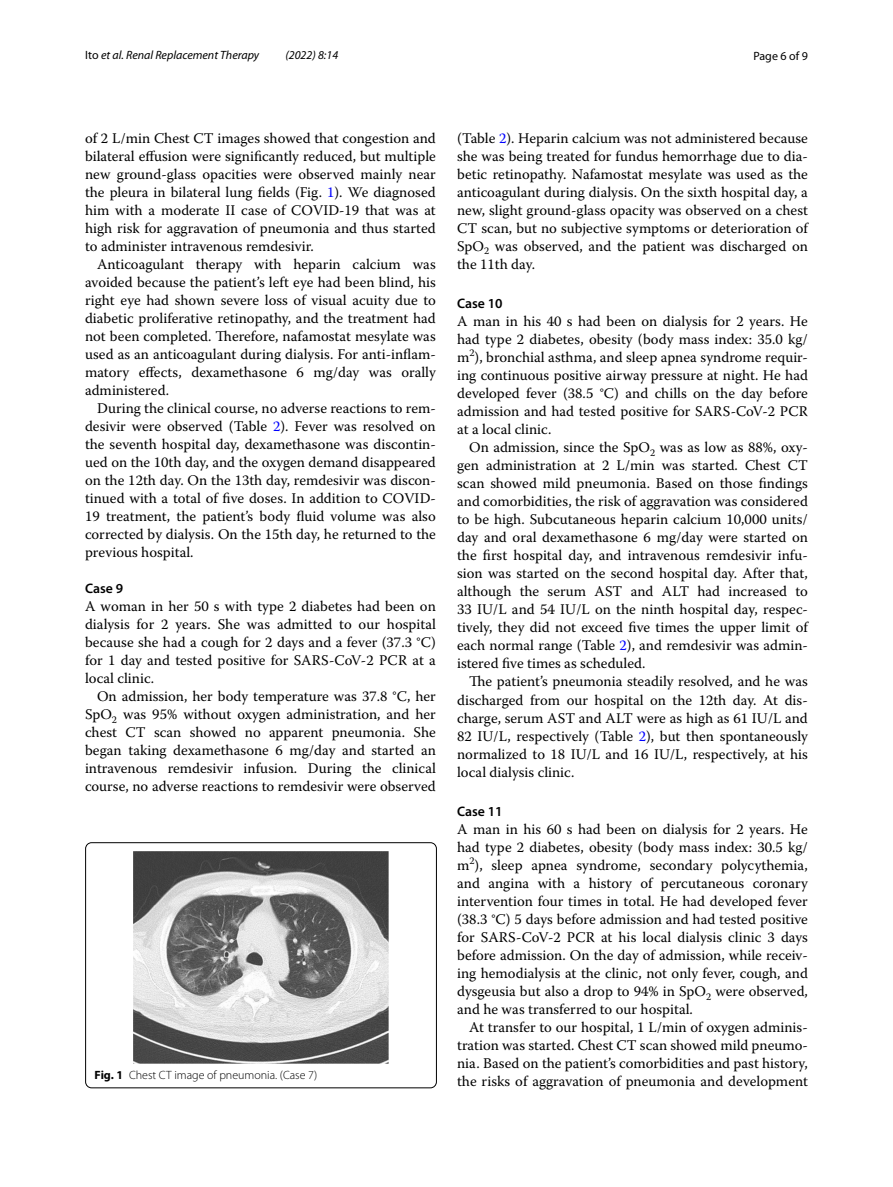
<style>
.page{position:relative;width:893px;height:1187px;background:#fff}
.page>*{position:absolute;margin:0;border:0;box-sizing:border-box;transform-origin:0 0}
.t1{font:14.7px/18px "Warnock Pro";color:#000;text-align:justify}
.t2{font:600 13.8px "Myriad Pro";color:#000}
.t3{font:italic 12px "Myriad Pro";color:#000}
.t4{font:300 12px "Myriad Pro";color:#000}
.t5{font:12px "Myriad Pro";color:#000}
.s1{font-style:normal}
.s2{color:#00f}
.s3{font-weight:700}
</style>
<div class="page">
<img style="left:134px;top:851px;width:254px;height:212px">
<div style="left:85px;top:842px;width:352px;height:245px;border:1px solid #000;border-radius:6px"></div>
<p class="t3" style="left:85px;top:48px;width:176px"><span class="s1">Ito</span> et al. Renal Replacement Therapy</p>
<p class="t3" style="left:285px;top:48px;width:54px">(2022) 8:14</p>
<p class="t5" style="left:753px;top:48px;width:56px">Page 6 of 9</p>
<p class="t1" style="left:85px;top:128px;width:352px">of 2 L/min Chest CT images showed that congestion and bilateral effusion were significantly reduced, but multiple new ground-glass opacities were observed mainly near the pleura in bilateral lung fields (Fig. <span class="s2">1</span>). We diagnosed him with a moderate II case of COVID-19 that was at high risk for aggravation of pneumonia and thus started to administer intravenous remdesivir.</p>
<p class="t1" style="left:85px;top:254px;width:352px;text-indent:12px">Anticoagulant therapy with heparin calcium was avoided because the patient’s left eye had been blind, his right eye had shown severe loss of visual acuity due to diabetic proliferative retinopathy, and the treatment had not been completed. Therefore, nafamostat mesylate was used as an anticoagulant during dialysis. For anti-inflam&shy;matory effects, dexamethasone 6 mg/day was orally administered.</p>
<p class="t1" style="left:85px;top:398px;width:352px;text-indent:12px">During the clinical course, no adverse reactions to rem&shy;desivir were observed (Table <span class="s2">2</span>). Fever was resolved on the seventh hospital day, dexamethasone was discontin&shy;ued on the 10th day, and the oxygen demand disappeared on the 12th day. On the 13th day, remdesivir was discon&shy;tinued with a total of five doses. In addition to COVID-19 treatment, the patient’s body fluid volume was also corrected by dialysis. On the 15th day, he returned to the previous hospital.</p>
<p class="t2" style="left:85px;top:579px;width:40px">Case 9</p>
<p class="t1" style="left:85px;top:596px;width:352px">A woman in her 50 s with type 2 diabetes had been on dialysis for 2 years. She was admitted to our hospital because she had a cough for 2 days and a fever (37.3 °C) for 1 day and tested positive for SARS-CoV-2 PCR at a local clinic.</p>
<p class="t1" style="left:85px;top:686px;width:352px;text-indent:12px">On admission, her body temperature was 37.8 °C, her SpO<sub>2</sub> was 95% without oxygen administration, and her chest CT scan showed no apparent pneumonia. She began taking dexamethasone 6 mg/day and started an intravenous remdesivir infusion. During the clinical course, no adverse reactions to remdesivir were observed</p>
<p class="t4" style="left:95px;top:1067px;width:224px"><span class="s3">Fig. 1</span> Chest CT image of pneumonia. (Case 7)</p>
<p class="t1" style="left:457px;top:128px;width:352px">(Table <span class="s2">2</span>). Heparin calcium was not administered because she was being treated for fundus hemorrhage due to dia&shy;betic retinopathy. Nafamostat mesylate was used as the anticoagulant during dialysis. On the sixth hospital day, a new, slight ground-glass opacity was observed on a chest CT scan, but no subjective symptoms or deterioration of SpO<sub>2</sub> was observed, and the patient was discharged on the 11th day.</p>
<p class="t2" style="left:457px;top:295px;width:47px">Case 10</p>
<p class="t1" style="left:457px;top:312px;width:352px">A man in his 40 s had been on dialysis for 2 years. He had type 2 diabetes, obesity (body mass index: 35.0 kg/ m<sup>2</sup>), bronchial asthma, and sleep apnea syndrome requir&shy;ing continuous positive airway pressure at night. He had developed fever (38.5 °C) and chills on the day before admission and had tested positive for SARS-CoV-2 PCR at a local clinic.</p>
<p class="t1" style="left:457px;top:438px;width:352px;text-indent:12px">On admission, since the SpO<sub>2</sub> was as low as 88%, oxy&shy;gen administration at 2 L/min was started. Chest CT scan showed mild pneumonia. Based on those findings and comorbidities, the risk of aggravation was considered to be high. Subcutaneous heparin calcium 10,000 units/ day and oral dexamethasone 6 mg/day were started on the first hospital day, and intravenous remdesivir infu&shy;sion was started on the second hospital day. After that, although the serum AST and ALT had increased to 33 IU/L and 54 IU/L on the ninth hospital day, respec&shy;tively, they did not exceed five times the upper limit of each normal range (Table <span class="s2">2</span>), and remdesivir was admin&shy;istered five times as scheduled.</p>
<p class="t1" style="left:457px;top:672px;width:352px;text-indent:12px">The patient’s pneumonia steadily resolved, and he was discharged from our hospital on the 12th day. At dis&shy;charge, serum AST and ALT were as high as 61 IU/L and 82 IU/L, respectively (Table <span class="s2">2</span>), but then spontaneously normalized to 18 IU/L and 16 IU/L, respectively, at his local dialysis clinic.</p>
<p class="t2" style="left:457px;top:802px;width:47px">Case 11</p>
<p class="t1" style="left:457px;top:820px;width:352px">A man in his 60 s had been on dialysis for 2 years. He had type 2 diabetes, obesity (body mass index: 30.5 kg/ m<sup>2</sup>), sleep apnea syndrome, secondary polycythemia, and angina with a history of percutaneous coronary intervention four times in total. He had developed fever (38.3 °C) 5 days before admission and had tested positive for SARS-CoV-2 PCR at his local dialysis clinic 3 days before admission. On the day of admission, while receiv&shy;ing hemodialysis at the clinic, not only fever, cough, and dysgeusia but also a drop to 94% in SpO<sub>2</sub> were observed, and he was transferred to our hospital.</p>
<p class="t1" style="left:457px;top:1018px;width:352px;text-indent:12px">At transfer to our hospital, 1 L/min of oxygen adminis&shy;tration was started. Chest CT scan showed mild pneumo&shy;nia. Based on the patient’s comorbidities and past history, the risks of aggravation of pneumonia and development</p>
</div>
